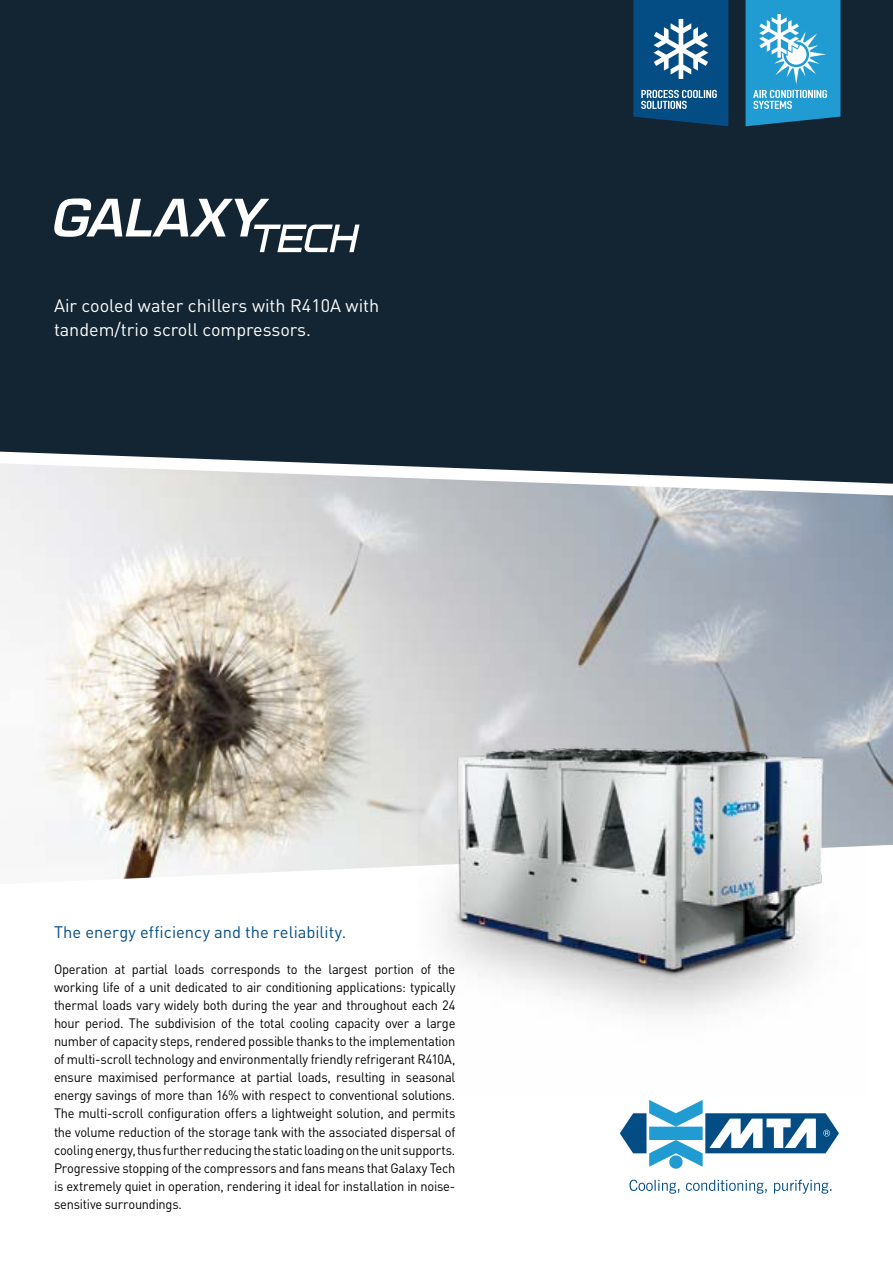
<style>
.page{position:relative;width:893px;height:1263px;background:#fff}
.page>*{position:absolute;margin:0;border:0;box-sizing:border-box;transform-origin:0 0}
.t1{font:18px/24px "DIN Pro";color:#fff}
.t2{font:16.5px "DIN Pro";color:#044d84}
.t3{font:13.5px/18px "DIN Pro";letter-spacing:-.02em;color:#000;text-align:justify;scale:.95 1}
</style>
<div class="page">
<svg style="left:620px;top:1100px;width:219px;height:69px"></svg>
<svg style="left:629px;top:1180px;width:202px;height:14px"></svg>
<div style="left:0;top:0;width:893px;height:463px;background:#132532"></div>
<svg style="left:746px;top:0;width:94px;height:126px;background:#42a6d3"></svg>
<svg style="left:633px;top:0;width:95px;height:126px;background:#296592"></svg>
<img style="left:0;top:463px;width:893px;height:416px">
<img style="left:418px;top:720px;width:449px;height:294px">
<svg style="left:52px;top:198px;width:308px;height:54px"></svg>
<h1 class="t1" style="left:54px;top:293px;width:327px">Air cooled water chillers with R410A with tandem/trio scroll compressors.</h1>
<p class="t2" style="left:54px;top:921px;width:294px">The energy efficiency and the reliability.</p>
<p class="t3" style="left:54px;top:960px;width:424px">Operation at partial loads corresponds to the largest portion of the working life of a unit dedicated to air conditioning applications: typically thermal loads vary widely both during the year and throughout each 24 hour period. The subdivision of the total cooling capacity over a large number of capacity steps, rendered possible thanks to the implementation of multi-scroll technology and environmentally friendly refrigerant R410A, ensure maximised performance at partial loads, resulting in seasonal energy savings of more than 16% with respect to conventional solutions.<br>The multi-scroll configuration offers a lightweight solution, and permits the volume reduction of the storage tank with the associated dispersal of cooling energy, thus further reducing the static loading on the unit supports.<br>Progressive stopping of the compressors and fans means that Galaxy Tech is extremely quiet in operation, rendering it ideal for installation in noise&shy;sensitive surroundings.</p>
</div>
